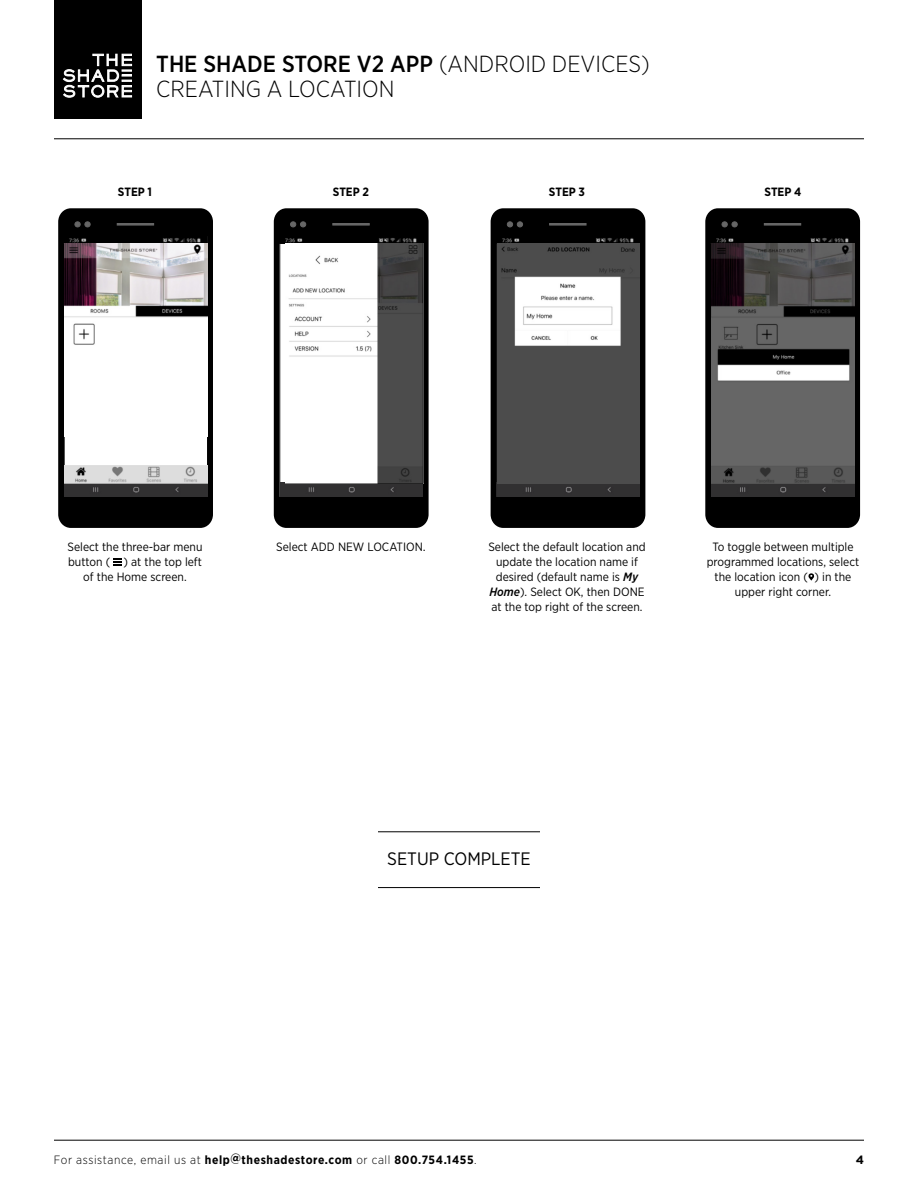
<style>
.page{position:relative;width:918px;height:1188px;background:#fff}
.page>*{position:absolute;margin:0;border:0;box-sizing:border-box;transform-origin:0 0}
.t1{font:500 23.25px "Gotham Narrow";color:#000}
.t2{font:300 23.25px "Gotham Narrow";color:#000}
.t3{font:18px "Gotham Narrow";color:#000}
.t4{font:12px/15px "Gotham Narrow";color:#000;text-align:center}
.t5{font:700 12px "Gotham Narrow";letter-spacing:.05em;color:#000}
.t6{font:700 12px "Gotham";color:#000}
.s1{font-weight:300}
.s2{font-family:"Gotham"}
.s3{font-weight:500;font-style:italic}
.s4{color:#fff}
</style>
<div class="page">
<hr style="left:54px;top:1140px;width:810px;height:1px;background:#000">
<div style="left:58px;top:208px;width:155px;height:320px;background:#000"></div>
<hr style="left:117px;top:223px;width:37px;height:2px;background:#666">
<div style="left:84px;top:221px;width:7px;height:6px;border:1px solid #666;border-radius:50%"></div>
<div style="left:64px;top:237px;width:144px;height:260px;background:#fff"></div>
<svg style="left:75px;top:221px;width:15px;height:6px"></svg>
<img style="left:64px;top:236px;width:143px;height:109px">
<img style="left:65px;top:466px;width:142px;height:31px">
<div style="left:274px;top:208px;width:155px;height:320px;background:#000"></div>
<hr style="left:332px;top:223px;width:38px;height:2px;background:#666">
<div style="left:280px;top:237px;width:143px;height:260px;background:#fff"></div>
<svg style="left:290px;top:221px;width:16px;height:6px"></svg>
<img style="left:279px;top:236px;width:144px;height:8px">
<img style="left:280px;top:483px;width:143px;height:14px">
<div style="left:491px;top:208px;width:154px;height:320px;background:#000"></div>
<hr style="left:549px;top:223px;width:37px;height:2px;background:#666">
<svg style="left:507px;top:221px;width:16px;height:6px"></svg>
<img style="left:496px;top:236px;width:144px;height:261px">
<div style="left:705px;top:208px;width:155px;height:320px;background:#000"></div>
<hr style="left:764px;top:223px;width:37px;height:2px;background:#666">
<svg style="left:722px;top:221px;width:16px;height:6px"></svg>
<img style="left:711px;top:236px;width:144px;height:235px">
<img style="left:712px;top:461px;width:143px;height:36px">
<div style="left:54px;top:0;width:87px;height:118px;background:#000"></div>
<svg style="left:63px;top:54px;width:69px;height:44px"></svg>
<hr style="left:54px;top:139px;width:810px;height:1px;background:#000">
<img style="left:285px;top:243px;width:138px;height:240px">
<svg style="left:113px;top:558px;width:8px;height:7px"></svg>
<svg style="left:808px;top:573px;width:6px;height:8px"></svg>
<hr style="left:378px;top:832px;width:162px;height:1px;background:#000">
<hr style="left:378px;top:887px;width:162px;height:1px;background:#000">
<h1 class="t1" style="left:156px;top:49px;width:495px">THE SHADE STORE V2 APP <span class="s1">(ANDROID DEVICES)</span></h1>
<h1 class="t2" style="left:156px;top:75px;width:240px">CREATING A LOCATION</h1>
<p class="t5" style="left:118px;top:184px;width:36px">STEP 1</p>
<p class="t5" style="left:333px;top:184px;width:38px">STEP 2</p>
<p class="t5" style="left:549px;top:184px;width:38px">STEP 3</p>
<p class="t5" style="left:765px;top:184px;width:38px">STEP 4</p>
<p class="t4" style="left:276px;top:539px;width:151px">Select ADD NEW LOCATION<span class="s2">.</span></p>
<p class="t4" style="left:488px;top:539px;width:159px">Select the default location and update the location name if desired (default name is <span class="s3">My<br>Home</span>). Select OK, then DONE at the top right of the screen.</p>
<p class="t4" style="left:68px;top:539px;width:136px">Select the three-bar menu button (<span class="s4">__</span>) at the top left of the Home screen.</p>
<p class="t4" style="left:707px;top:539px;width:154px">To toggle between multiple programmed locations, select the location icon (<span class="s4">_</span>) in the upper right corner.</p>
<h2 class="t3" style="left:387px;top:848px;width:145px">SETUP COMPLETE</h2>
<p class="t5" style="left:54px;top:1152px;width:424px"><span class="s1">For assistance, email us at</span> help@theshadestore.com <span class="s1">or call</span> 800.754.1455<span class="s1">.</span></p>
<p class="t6" style="left:856px;top:1152px;width:10px">4</p>
</div>
